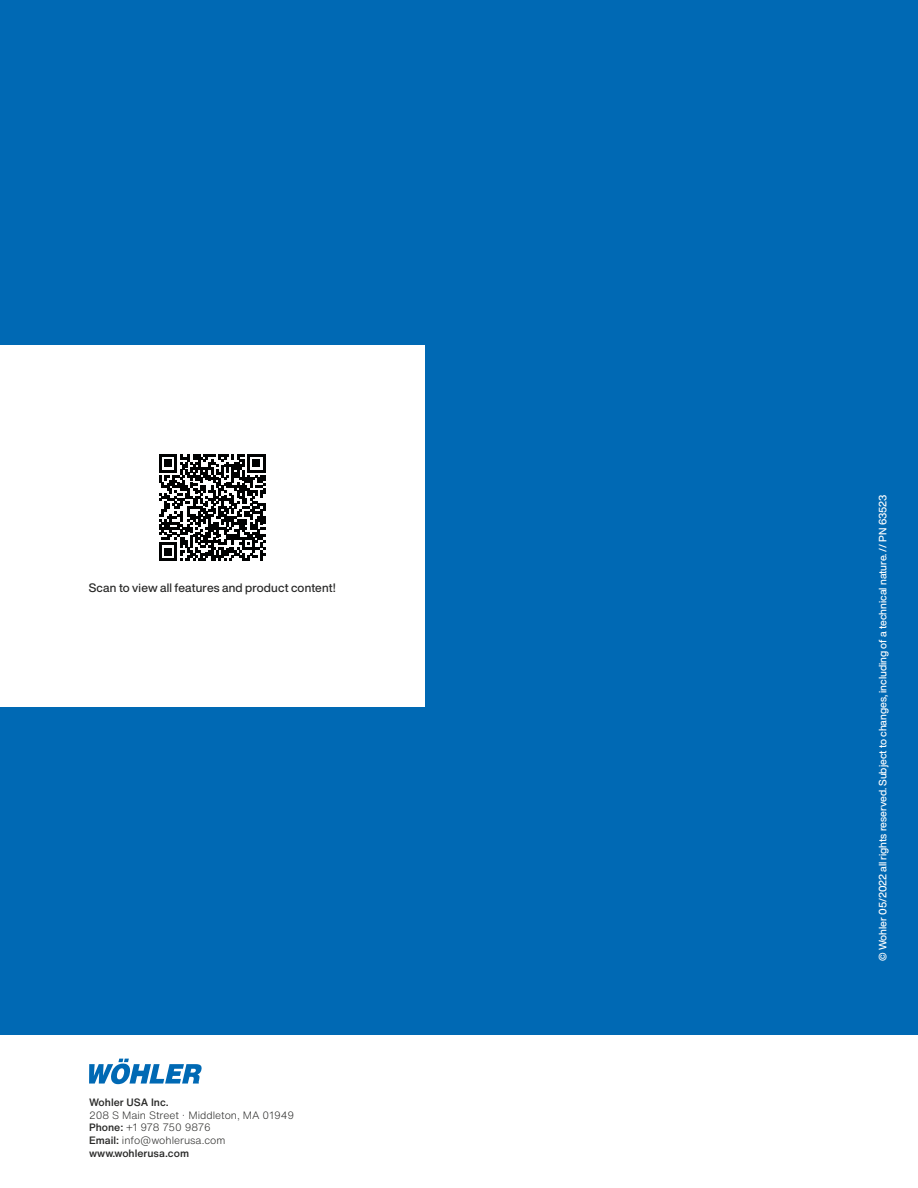
<style>
.page{position:relative;width:918px;height:1188px;background:#fff}
.page>*{position:absolute;margin:0;border:0;box-sizing:border-box;transform-origin:0 0}
.t1{font:500 12px "Helvetica Now Display";letter-spacing:.015em;color:#282827}
.t2{font:300 10.5px/12.6px "Helvetica Now Text";color:#282827}
.t3{font:500 10.5px "Helvetica Now Display";color:#fff}
.t4{font:500 10.5px "Helvetica Now Text";color:#282827}
.s1{font-weight:500}
</style>
<div class="page">
<div style="left:0;top:0;width:918px;height:1034px;background:#0069b4"></div>
<div style="left:0;top:345px;width:425px;height:362px;background:#fff"></div>
<svg style="left:89px;top:1059px;width:113px;height:25px"></svg>
<svg style="left:159px;top:454px;width:106px;height:107px"></svg>
<p class="t1" style="left:89px;top:580px;width:248px">Scan to view all features and product content!</p>
<p class="t4" style="left:89px;top:1094px;width:81px">Wohler USA Inc.</p>
<p class="t2" style="left:89px;top:1108px;width:207px">208 S Main Street · Middleton, MA 01949<br><span class="s1">Phone:</span> +1 978 750 9876<br><span class="s1">Email:</span> info@wohlerusa.com <span class="s1">www.wohlerusa.com</span></p>
<p class="t3" style="left:875px;top:961px;width:467px;rotate:-90deg">© Wohler 05/2022 all rights reserved. Subject to changes, including of a technical nature. // PN 63523</p>
</div>
